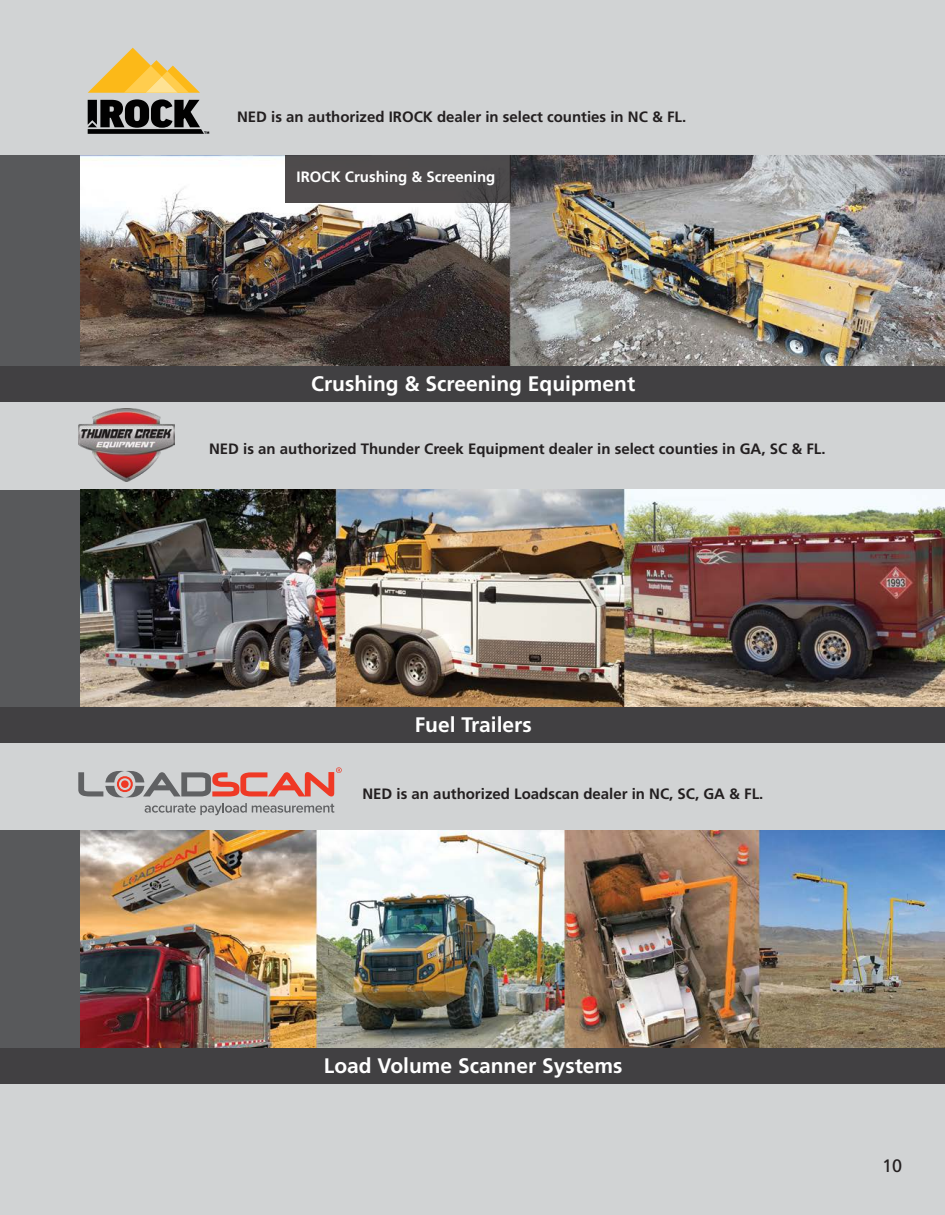
<style>
.page{position:relative;width:945px;height:1215px;background:#d1d3d4}
.page>*{position:absolute;margin:0;border:0;box-sizing:border-box;transform-origin:0 0}
.t1{font:700 21px "Frutiger LT Std";color:#fff}
.t2{font:18px "Frutiger LT Std";color:#231f20}
.t3{font:700 15px "Frutiger LT Std";color:#231f20}
.t4{font:700 15px "Frutiger LT Std";color:#fff}
</style>
<div class="page">
<div style="left:0;top:155px;width:945px;height:224px;background:#58595b"></div>
<div style="left:0;top:490px;width:945px;height:224px;background:#58595b"></div>
<div style="left:0;top:830px;width:945px;height:224px;background:#58595b"></div>
<img style="left:81px;top:155px;width:864px;height:211px">
<div style="left:285px;top:155px;width:225px;height:48px;background:#4e4b4c"></div>
<div style="left:0;top:366px;width:945px;height:36px;background:#414042"></div>
<svg style="left:88px;top:48px;width:112px;height:45px"></svg>
<svg style="left:88px;top:99px;width:121px;height:35px"></svg>
<img style="left:81px;top:490px;width:864px;height:217px">
<div style="left:0;top:707px;width:945px;height:36px;background:#414042"></div>
<img style="left:78px;top:408px;width:97px;height:73px">
<img style="left:81px;top:830px;width:863px;height:218px">
<div style="left:0;top:1048px;width:945px;height:36px;background:#414042"></div>
<svg style="left:78px;top:767px;width:264px;height:48px"></svg>
<p class="t3" style="left:237px;top:108px;width:451px">NED is an authorized IROCK dealer in select counties in NC &amp; FL.</p>
<p class="t4" style="left:297px;top:168px;width:200px">IROCK Crushing &amp; Screening</p>
<h1 class="t1" style="left:311px;top:371px;width:325px">Crushing &amp; Screening Equipment</h1>
<p class="t3" style="left:209px;top:439px;width:618px">NED is an authorized Thunder Creek Equipment dealer in select counties in GA, SC &amp; FL.</p>
<h1 class="t1" style="left:415px;top:712px;width:119px">Fuel Trailers</h1>
<p class="t3" style="left:362px;top:785px;width:402px">NED is an authorized Loadscan dealer in NC, SC, GA &amp; FL.</p>
<h1 class="t1" style="left:324px;top:1053px;width:300px">Load Volume Scanner Systems</h1>
<p class="t2" style="left:882px;top:1155px;width:22px">10</p>
</div>
